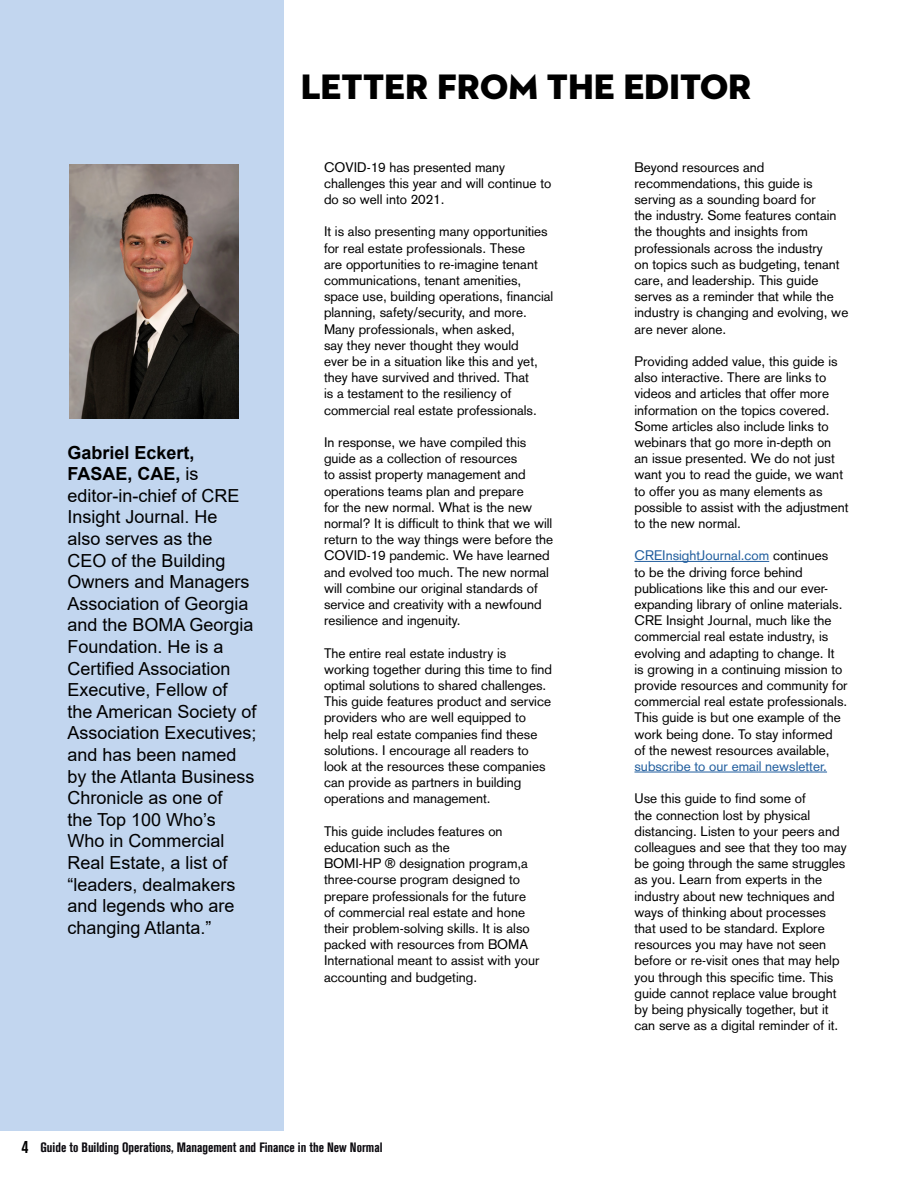
<style>
.page{position:relative;width:918px;height:1188px;background:#fff}
.page>*{position:absolute;margin:0;border:0;box-sizing:border-box;transform-origin:0 0}
.t1{font:36px "Neutraface 2 Display Titling";color:#000}
.t2{font:18px/21.6px "Arial";color:#000}
.t3{font:13.5px/16.2px "Akzidenz Grotesk";color:#000}
.t4{font:700 condensed 13.5px "Akzidenz Grotesk BQ";color:#0c0a0f}
.t5{font:13.5px "Akzidenz Grotesk";color:#215e9e}
.s1{font-weight:700}
.s2{color:#215e9e}
.s3{font-size:18px;color:#000}
</style>
<div class="page">
<div style="left:0;top:0;width:284px;height:1130px;background:#c2d6ef"></div>
<img style="left:69px;top:165px;width:170px;height:254px">
<hr style="left:634px;top:561px;width:135px;height:1px;background:#215e9e">
<hr style="left:634px;top:772px;width:193px;height:1px;background:#215e9e">
<p class="t2" style="left:68px;top:441px;width:190px"><span class="s1">Gabriel Eckert,<br>FASAE, CAE,</span> is editor-in-chief of CRE<br>Insight Journal. He<br>also serves as the<br>CEO of the Building<br>Owners and Managers<br>Association of Georgia and the BOMA Georgia<br>Foundation. He is a<br>Certified Association<br>Executive, Fellow of the American Society of<br>Association Executives; and has been named by the Atlanta Business<br>Chronicle as one of<br>the Top 100 Who’s<br>Who in Commercial<br>Real Estate, a list of “leaders, dealmakers and legends who are changing Atlanta.”</p>
<h1 class="t1" style="left:301px;top:64px;width:452px">LETTER FROM THE EDITOR</h1>
<p class="t3" style="left:324px;top:159px;width:229px">COVID-19 has presented many challenges this year and will continue to do so well into 2021.</p>
<p class="t3" style="left:324px;top:224px;width:231px">It is also presenting many opportunities for real estate professionals. These<br>are opportunities to re-imagine tenant communications, tenant amenities, space use, building operations, financial planning, safety/security, and more.<br>Many professionals, when asked,<br>say they never thought they would<br>ever be in a situation like this and yet, they have survived and thrived. That<br>is a testament to the resiliency of commercial real estate professionals.</p>
<p class="t3" style="left:324px;top:434px;width:231px">In response, we have compiled this guide as a collection of resources<br>to assist property management and operations teams plan and prepare<br>for the new normal. What is the new normal? It is difficult to think that we will return to the way things were before the COVID-19 pandemic. We have learned and evolved too much. The new normal will combine our original standards of service and creativity with a newfound resilience and ingenuity.</p>
<p class="t3" style="left:324px;top:645px;width:230px">The entire real estate industry is working together during this time to find optimal solutions to shared challenges.<br>This guide features product and service providers who are well equipped to help real estate companies find these solutions. I encourage all readers to look at the resources these companies can provide as partners in building operations and management.</p>
<p class="t3" style="left:324px;top:823px;width:217px">This guide includes features on education such as the<br>BOMI-HP ® designation program,a three-course program designed to prepare professionals for the future of commercial real estate and hone their problem-solving skills. It is also packed with resources from BOMA International meant to assist with your accounting and budgeting.</p>
<p class="t3" style="left:634px;top:159px;width:215px">Beyond resources and recommendations, this guide is serving as a sounding board for<br>the industry. Some features contain the thoughts and insights from professionals across the industry<br>on topics such as budgeting, tenant care, and leadership. This guide serves as a reminder that while the industry is changing and evolving, we are never alone.</p>
<p class="t3" style="left:634px;top:353px;width:216px">Providing added value, this guide is also interactive. There are links to videos and articles that offer more information on the topics covered.<br>Some articles also include links to webinars that go more in-depth on<br>an issue presented. We do not just want you to read the guide, we want to offer you as many elements as possible to assist with the adjustment to the new normal.</p>
<p class="t3" style="left:634px;top:548px;width:215px"><span class="s2">CREInsightJournal.com</span> continues<br>to be the driving force behind publications like this and our ever&shy;expanding library of online materials.<br>CRE Insight Journal, much like the commercial real estate industry, is evolving and adapting to change. It<br>is growing in a continuing mission to provide resources and community for commercial real estate professionals.<br>This guide is but one example of the work being done. To stay informed<br>of the newest resources available,</p>
<p class="t5" style="left:634px;top:758px;width:194px">subscribe to our email newsletter.</p>
<p class="t3" style="left:634px;top:791px;width:214px">Use this guide to find some of<br>the connection lost by physical distancing. Listen to your peers and colleagues and see that they too may be going through the same struggles as you. Learn from experts in the industry about new techniques and ways of thinking about processes that used to be standard. Explore resources you may have not seen before or re-visit ones that may help you through this specific time. This guide cannot replace value brought by being physically together, but it can serve as a digital reminder of it.</p>
<p class="t4" style="left:22px;top:1140px;width:362px"><span class="s3">4</span> Guide to Building Operations, Management and Finance in the New Normal</p>
</div>
